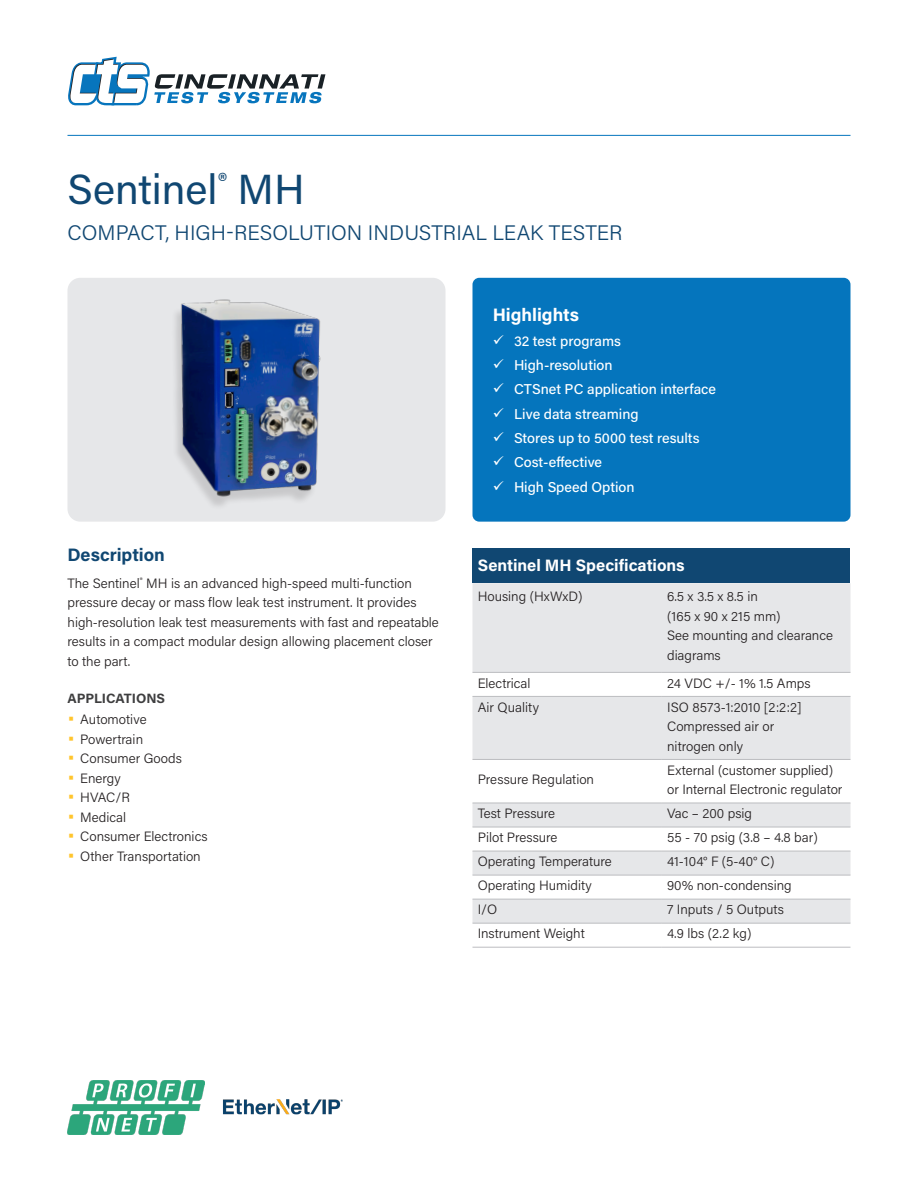
<style>
.page{position:relative;width:918px;height:1188px;background:#fff}
.page>*{position:absolute;margin:0;border:0;box-sizing:border-box;transform-origin:0 0}
.H1_-_Title{font:42px "Acumin Pro";color:#104772}
.H2___Subtitle{font:300 21px "Acumin Pro";color:#104772}
.H3_-_Subtitle{font:700 18px "Acumin Pro";color:#104772}
.H3_-_Subtitle-2{font:700 18px "Acumin Pro";color:#fff}
.H3_-_Subtitle-3{font:700 16.5px "Acumin Pro";color:#fff}
.t1{font:500 14.25px "Acumin Pro";color:#fff}
.Body{font:300 13.5px/19.5px "Acumin Pro";color:#231f20}
.H4___Subtitle{font:700 13.5px "Acumin Pro";letter-spacing:-.005em;color:#3e3e3f}
.s1{font-size:21px;color:#ffc52d}
</style>
<div class="page">
<hr style="left:68px;top:135px;width:782px;height:1px;background:#0575bd">
<svg style="left:69px;top:56px;width:256px;height:50px"></svg>
<div style="left:68px;top:278px;width:378px;height:244px;background:#e6e7e9;border-radius:13px"></div>
<div style="left:472px;top:278px;width:378px;height:244px;background:#0575bd;border-radius:7px"></div>
<div style="left:472px;top:548px;width:378px;height:35px;background:#104772"></div>
<svg style="left:472px;top:583px;width:378px;height:244px;fill:#e6e7e9"></svg>
<svg style="left:472px;top:852px;width:378px;height:71px"></svg>
<hr style="left:472px;top:672px;width:190px;height:1px;background:#bcbdc0">
<hr style="left:662px;top:672px;width:188px;height:1px;background:#bcbdc0">
<hr style="left:472px;top:696px;width:190px;height:1px;background:#bcbdc0">
<hr style="left:662px;top:696px;width:188px;height:1px;background:#bcbdc0">
<hr style="left:472px;top:827px;width:190px;height:1px;background:#bcbdc0">
<hr style="left:472px;top:851px;width:190px;height:1px;background:#bcbdc0">
<hr style="left:472px;top:875px;width:190px;height:1px;background:#bcbdc0">
<hr style="left:472px;top:899px;width:190px;height:1px;background:#bcbdc0">
<hr style="left:662px;top:827px;width:188px;height:1px;background:#bcbdc0">
<hr style="left:662px;top:851px;width:188px;height:1px;background:#bcbdc0">
<hr style="left:662px;top:875px;width:188px;height:1px;background:#bcbdc0">
<hr style="left:662px;top:899px;width:188px;height:1px;background:#bcbdc0">
<hr style="left:472px;top:923px;width:190px;height:1px;background:#bcbdc0">
<hr style="left:662px;top:923px;width:188px;height:1px;background:#bcbdc0">
<hr style="left:472px;top:759px;width:190px;height:1px;background:#bcbdc0">
<hr style="left:662px;top:759px;width:188px;height:1px;background:#bcbdc0">
<hr style="left:472px;top:803px;width:190px;height:1px;background:#bcbdc0">
<hr style="left:472px;top:947px;width:190px;height:1px;background:#bcbdc0">
<hr style="left:662px;top:803px;width:188px;height:1px;background:#bcbdc0">
<hr style="left:662px;top:947px;width:188px;height:1px;background:#bcbdc0">
<img style="left:175px;top:299px;width:260px;height:223px">
<img style="left:68px;top:1081px;width:136px;height:54px">
<img style="left:223px;top:1099px;width:120px;height:16px">
<p class="H1_-_Title" style="left:68px;top:160px;width:239px">Sentinel<sup>®</sup> MH</p>
<p class="H2___Subtitle" style="left:68px;top:218px;width:557px">COMPACT, HIGH-RESOLUTION INDUSTRIAL LEAK TESTER</p>
<p class="H3_-_Subtitle" style="left:68px;top:543px;width:99px">Description</p>
<p class="Body" style="left:68px;top:573px;width:373px">The Sentinel<sup>®</sup> MH is an advanced high-speed multi-function pressure decay or mass flow leak test instrument. It provides high-resolution leak test measurements with fast and repeatable results in a compact modular design allowing placement closer to the part.</p>
<p class="H4___Subtitle" style="left:68px;top:689px;width:99px">APPLICATIONS</p>
<p class="Body" style="left:68px;top:709px;width:81px"><span class="s1">•</span> Automotive</p>
<p class="Body" style="left:68px;top:729px;width:77px"><span class="s1">•</span> Powertrain</p>
<p class="Body" style="left:68px;top:748px;width:116px"><span class="s1">•</span> Consumer Goods</p>
<p class="Body" style="left:68px;top:768px;width:55px"><span class="s1">•</span> Energy</p>
<p class="Body" style="left:68px;top:787px;width:64px"><span class="s1">•</span> HVAC/R</p>
<p class="Body" style="left:68px;top:807px;width:60px"><span class="s1">•</span> Medical</p>
<p class="Body" style="left:68px;top:826px;width:142px"><span class="s1">•</span> Consumer Electronics</p>
<p class="Body" style="left:68px;top:846px;width:135px"><span class="s1">•</span> Other Transportation</p>
<p class="H3_-_Subtitle-2" style="left:493px;top:302px;width:88px">Highlights</p>
<p class="t1" style="left:514px;top:331px;width:108px">32 test programs</p>
<p class="t1" style="left:514px;top:355px;width:100px">High-resolution</p>
<p class="t1" style="left:514px;top:379px;width:204px">CTSnet PC application interface</p>
<p class="t1" style="left:514px;top:404px;width:126px">Live data streaming</p>
<p class="t1" style="left:514px;top:428px;width:187px">Stores up to 5000 test results</p>
<p class="t1" style="left:514px;top:453px;width:90px">Cost-effective</p>
<p class="t1" style="left:514px;top:477px;width:122px">High Speed Option</p>
<p class="H3_-_Subtitle-3" style="left:478px;top:554px;width:208px">Sentinel MH Specifications</p>
<p class="Body" style="left:478px;top:586px;width:106px">Housing (HxWxD)</p>
<p class="Body" style="left:667px;top:586px;width:167px">6.5 x 3.5 x 8.5 in<br>(165 x 90 x 215 mm)<br>See mounting and clearance diagrams</p>
<p class="Body" style="left:478px;top:673px;width:54px">Electrical</p>
<p class="Body" style="left:667px;top:673px;width:145px">24 VDC +/- 1% 1.5 Amps</p>
<p class="Body" style="left:478px;top:697px;width:63px">Air Quality</p>
<p class="Body" style="left:667px;top:697px;width:136px">ISO 8573-1:2010 [2:2:2]<br>Compressed air or nitrogen only</p>
<p class="Body" style="left:478px;top:769px;width:118px">Pressure Regulation</p>
<p class="Body" style="left:667px;top:760px;width:177px">External (customer supplied) or Internal Electronic regulator</p>
<p class="Body" style="left:478px;top:803px;width:79px">Test Pressure</p>
<p class="Body" style="left:667px;top:803px;width:86px">Vac – 200 psig</p>
<p class="Body" style="left:478px;top:827px;width:81px">Pilot Pressure</p>
<p class="Body" style="left:667px;top:827px;width:152px">55 - 70 psig (3.8 – 4.8 bar)</p>
<p class="Body" style="left:478px;top:851px;width:135px">Operating Temperature</p>
<p class="Body" style="left:667px;top:851px;width:109px">41-104° F (5-40° C)</p>
<p class="Body" style="left:478px;top:875px;width:116px">Operating Humidity</p>
<p class="Body" style="left:667px;top:875px;width:126px">90% non-condensing</p>
<p class="Body" style="left:478px;top:899px;width:21px">I/O</p>
<p class="Body" style="left:667px;top:899px;width:118px">7 Inputs / 5 Outputs</p>
<p class="Body" style="left:478px;top:923px;width:108px">Instrument Weight</p>
<p class="Body" style="left:667px;top:923px;width:86px">4.9 lbs (2.2 kg)</p>
</div>
